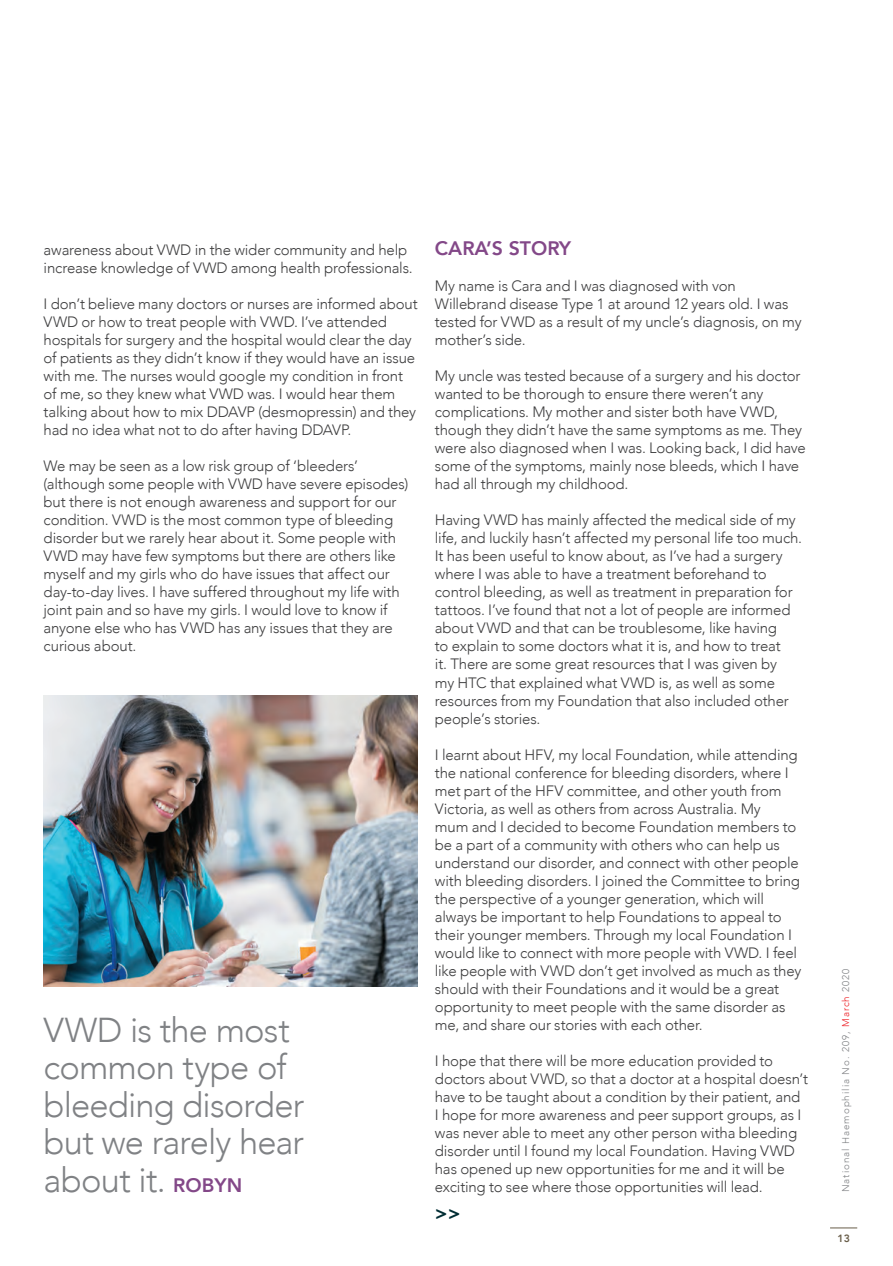
<style>
.page{position:relative;width:893px;height:1266px;background:#fff}
.page>*{position:absolute;margin:0;border:0;box-sizing:border-box;transform-origin:0 0}
.t1{font:300 34.5px/37.5px "Avenir";letter-spacing:-.025em;color:#808285}
.t2{font:800 19.5px "Avenir";color:#834888}
.t3{font:800 19.5px "Avenir";color:#002d33}
.t4{font:300 15px/18px "Avenir";letter-spacing:-.01em;color:#3e3e3f}
.t5{font:800 10.5px "Avenir";color:#685d49}
.t6{font:300 9.75px "Avenir";letter-spacing:.1em;color:#808285}
.s1{font-weight:800;font-size:19.5px;color:#834888}
.s2{color:#ee1d23}
</style>
<div class="page">
<svg style="left:830px;top:1227px;width:27px;height:1px"></svg>
<img style="left:44px;top:695px;width:374px;height:291px">
<p class="t4" style="left:44px;top:241px;width:371px">awareness about VWD in the wider community and help increase knowledge of VWD among health professionals.</p>
<p class="t4" style="left:44px;top:295px;width:376px">I don’t believe many doctors or nurses are informed about VWD or how to treat people with VWD. I’ve attended hospitals for surgery and the hospital would clear the day of patients as they didn’t know if they would have an issue with me. The nurses would google my condition in front of me, so they knew what VWD was. I would hear them talking about how to mix DDAVP (desmopressin) and they had no idea what not to do after having DDAVP.</p>
<p class="t4" style="left:44px;top:457px;width:366px">We may be seen as a low risk group of ‘bleeders’ (although some people with VWD have severe episodes) but there is not enough awareness and support for our condition. VWD is the most common type of bleeding disorder but we rarely hear about it. Some people with VWD may have few symptoms but there are others like myself and my girls who do have issues that affect our day-to-day lives. I have suffered throughout my life with joint pain and so have my girls. I would love to know if anyone else who has VWD has any issues that they are curious about.</p>
<h1 class="t1" style="left:44px;top:1010px;width:262px">VWD is the most common type of bleeding disorder but we rarely hear about it. <span class="s1">ROBYN</span></h1>
<h2 class="t2" style="left:435px;top:233px;width:138px">CARA’S STORY</h2>
<p class="t4" style="left:435px;top:277px;width:368px">My name is Cara and I was diagnosed with von Willebrand disease Type 1 at around 12 years old. I was tested for VWD as a result of my uncle’s diagnosis, on my mother’s side.</p>
<p class="t4" style="left:435px;top:367px;width:372px">My uncle was tested because of a surgery and his doctor wanted to be thorough to ensure there weren’t any complications. My mother and sister both have VWD, though they didn’t have the same symptoms as me. They were also diagnosed when I was. Looking back, I did have some of the symptoms, mainly nose bleeds, which I have had all through my childhood.</p>
<p class="t4" style="left:435px;top:511px;width:369px">Having VWD has mainly affected the medical side of my life, and luckily hasn’t affected my personal life too much.<br>It has been useful to know about, as I’ve had a surgery where I was able to have a treatment beforehand to control bleeding, as well as treatment in preparation for tattoos. I’ve found that not a lot of people are informed about VWD and that can be troublesome, like having<br>to explain to some doctors what it is, and how to treat<br>it. There are some great resources that I was given by<br>my HTC that explained what VWD is, as well as some resources from my Foundation that also included other people’s stories.</p>
<p class="t4" style="left:435px;top:745px;width:368px">I learnt about HFV, my local Foundation, while attending the national conference for bleeding disorders, where I met part of the HFV committee, and other youth from Victoria, as well as others from across Australia. My<br>mum and I decided to become Foundation members to be a part of a community with others who can help us understand our disorder, and connect with other people with bleeding disorders. I joined the Committee to bring the perspective of a younger generation, which will always be important to help Foundations to appeal to their younger members. Through my local Foundation I would like to connect with more people with VWD. I feel like people with VWD don’t get involved as much as they should with their Foundations and it would be a great opportunity to meet people with the same disorder as me, and share our stories with each other.</p>
<p class="t4" style="left:435px;top:1051px;width:375px">I hope that there will be more education provided to doctors about VWD, so that a doctor at a hospital doesn’t have to be taught about a condition by their patient, and<br>I hope for more awareness and peer support groups, as I was never able to meet any other person witha bleeding disorder until I found my local Foundation. Having VWD has opened up new opportunities for me and it will be exciting to see where those opportunities will lead.</p>
<h2 class="t3" style="left:435px;top:1197px;width:27px">&gt;&gt;</h2>
<p class="t6" style="left:840px;top:1191px;width:225px;rotate:-90deg">National Haemophilia No. 209, <span class="s2">March</span> 2020</p>
<p class="t5" style="left:837px;top:1229px;width:14px">13</p>
</div>
